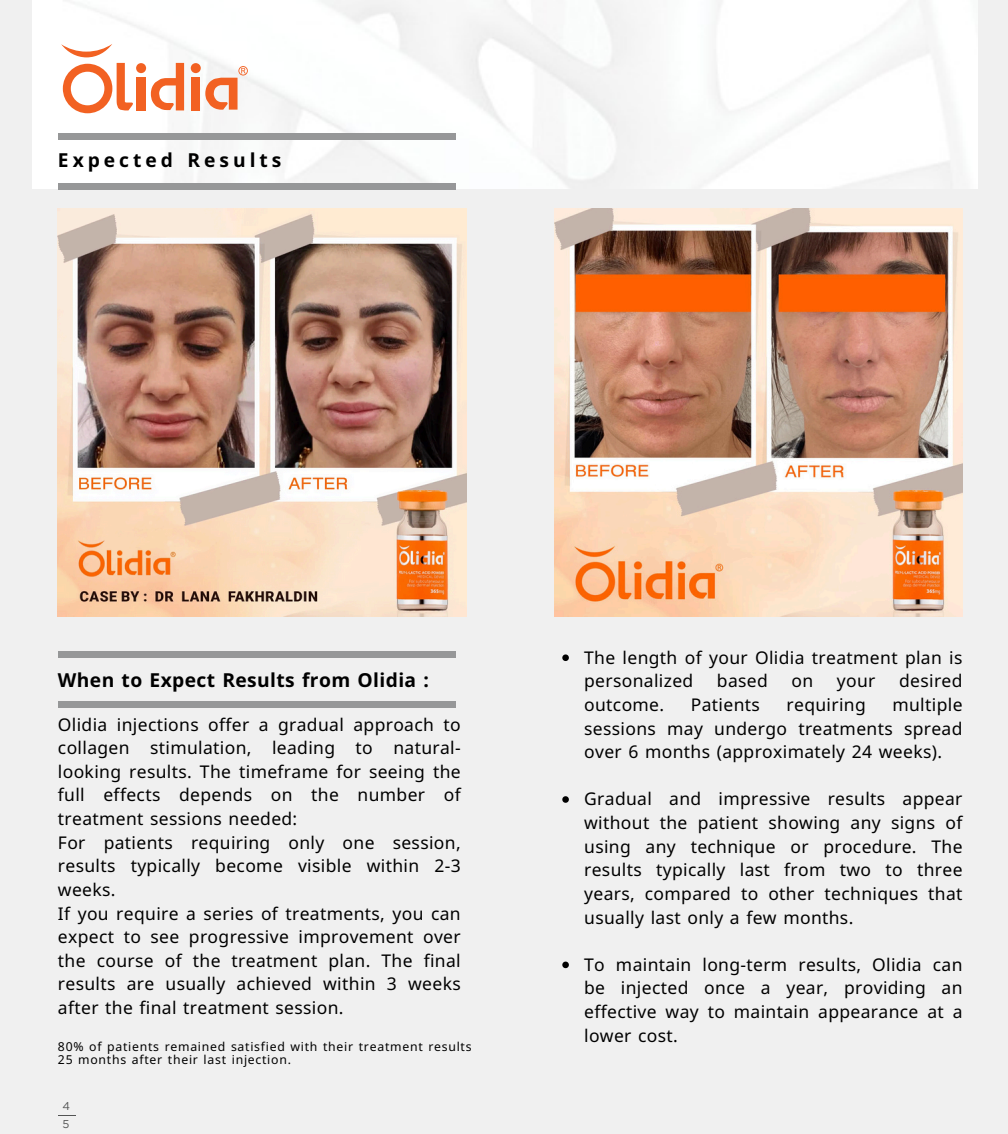
<style>
.page{position:relative;width:1008px;height:1134px;background:#f0f0f0}
.page>*{position:absolute;margin:0;border:0;box-sizing:border-box;transform-origin:0 0}
.t1{font:700 19.25px "Noto Sans";letter-spacing:.02em;color:#000}
.t2{font:700 19.25px "Noto Sans";letter-spacing:.205em;color:#000}
.t3{font:17.5px/23.6px "Noto Sans";letter-spacing:.02em;color:#000}
.t4{font:12.25px/13.3px "Noto Sans";letter-spacing:.06em;color:#000}
.t5{font:11.38px/18.4px "Gotham";color:#535454}
</style>
<div class="page">
<img style="left:32px;top:0;width:945px;height:189px">
<img style="left:58px;top:208px;width:408px;height:408px">
<img style="left:554px;top:208px;width:409px;height:408px">
<svg style="left:562px;top:654px;width:7px;height:7px"></svg>
<svg style="left:562px;top:796px;width:7px;height:7px"></svg>
<svg style="left:562px;top:962px;width:7px;height:6px"></svg>
<div style="left:58px;top:133px;width:398px;height:7px;background:#969798"></div>
<div style="left:58px;top:183px;width:398px;height:7px;background:#969798"></div>
<div style="left:58px;top:652px;width:398px;height:6px;background:#969798"></div>
<div style="left:58px;top:702px;width:398px;height:6px;background:#969798"></div>
<svg style="left:58px;top:1115px;width:17px;height:1px"></svg>
<svg style="left:61px;top:44px;width:51px;height:13px"></svg>
<svg style="left:63px;top:63px;width:121px;height:50px"></svg>
<svg style="left:191px;top:63px;width:57px;height:47px"></svg>
<p class="t2" style="left:58px;top:146px;width:225px">Expected Results</p>
<p class="t1" style="left:58px;top:666px;width:373px">When to Expect Results from Olidia :</p>
<p class="t3" style="left:58px;top:712px;width:404px">Olidia injections offer a gradual approach to collagen stimulation, leading to natural&shy;looking results. The timeframe for seeing the full effects depends on the number of treatment sessions needed:<br>For patients requiring only one session, results typically become visible within 2-3 weeks.<br>If you require a series of treatments, you can expect to see progressive improvement over the course of</p>
<p class="t3" style="left:58px;top:948px;width:404px;text-align:justify;text-indent:135px">the treatment plan. The final results are usually achieved within 3 weeks after the final treatment session.</p>
<p class="t4" style="left:58px;top:1039px;width:415px">80% of patients remained satisfied with their treatment results<br>25 months after their</p>
<p class="t4" style="left:204px;top:1052px;width:89px">last injection.</p>
<h1 class="t5" style="left:63px;top:1097px;width:9px">4<br>5</h1>
<p class="t3" style="left:584px;top:645px;width:380px">The length of your Olidia treatment plan is personalized</p>
<p class="t3" style="left:717px;top:669px;width:52px">based</p>
<p class="t3" style="left:792px;top:669px;width:23px">on</p>
<p class="t3" style="left:837px;top:669px;width:40px">your</p>
<p class="t3" style="left:899px;top:669px;width:65px">desired</p>
<p class="t3" style="left:584px;top:692px;width:380px;text-indent:308px">multiple sessions may undergo treatments</p>
<p class="t3" style="left:584px;top:692px;width:82px">outcome.</p>
<p class="t3" style="left:691px;top:692px;width:71px">Patients</p>
<p class="t3" style="left:787px;top:692px;width:81px">requiring</p>
<p class="t3" style="left:584px;top:716px;width:380px;text-indent:320px">spread over 6 months (approximately 24 weeks).</p>
<p class="t3" style="left:584px;top:787px;width:380px;text-align:justify">Gradual and impressive results appear without the patient showing any signs of using any technique</p>
<h1 class="t3" style="left:584px;top:834px;width:380px;text-align:justify;text-indent:206px">or procedure. The results typically last from two to three years, compared to other techniques that usually last only a few months.</h1>
<h1 class="t3" style="left:584px;top:952px;width:278px">To maintain long-term results,</h1>
<h2 class="t3" style="left:584px;top:952px;width:380px;text-align:justify;text-indent:288px">Olidia can be injected once a year, providing an effective way to maintain appearance at a</h2>
<p class="t3" style="left:584px;top:1023px;width:95px">lower cost.</p>
</div>
